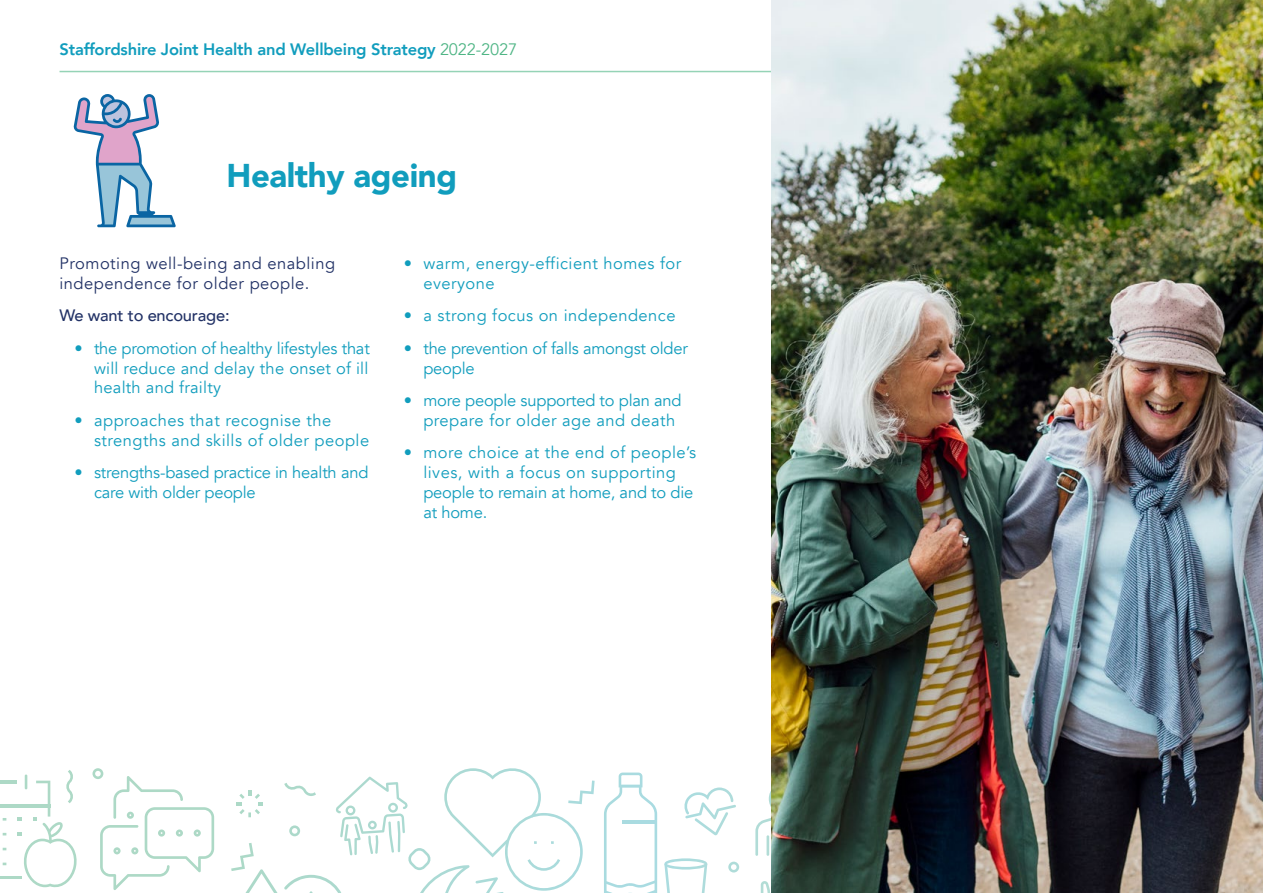
<style>
.page{position:relative;width:1263px;height:893px;background:#fff}
.page>*{position:absolute;margin:0;border:0;box-sizing:border-box;transform-origin:0 0}
.t1{font:900 32.85px "Avenir";letter-spacing:-.01em;color:#119dbd}
.t2{font:16.5px/19.8px "Avenir";letter-spacing:.015em;color:#119dbd}
.t3{font:16.5px/19.8px "Avenir";letter-spacing:-.01em;color:#119dbd}
.t4{font:16.5px/19.8px "Avenir";letter-spacing:.03em;color:#223266}
.t5{font:800 16.5px "Avenir";letter-spacing:-.01em;color:#119dbd}
.t6{font:500 16.5px "Avenir";letter-spacing:-.01em;color:#223266}
.s1{font-weight:400;color:#4fb585}
.s2{font-weight:900}
</style>
<div class="page">
<svg style="left:73px;top:94px;width:103px;height:133px"></svg>
<hr style="left:60px;top:71px;width:1143px;height:1px;background:#95d3b6">
<svg style="left:728px;top:862px;width:11px;height:10px"></svg>
<svg style="left:604px;top:772px;width:53px;height:121px"></svg>
<svg style="left:664px;top:858px;width:43px;height:35px"></svg>
<svg style="left:0;top:770px;width:77px;height:118px"></svg>
<svg style="left:684px;top:787px;width:52px;height:48px"></svg>
<svg style="left:92px;top:768px;width:122px;height:122px"></svg>
<svg style="left:231px;top:768px;width:364px;height:125px"></svg>
<svg style="left:755px;top:791px;width:16px;height:102px"></svg>
<img style="left:771px;top:0;width:492px;height:893px">
<p class="t5" style="left:60px;top:36px;width:459px">Staffordshire Joint Health and Wellbeing Strategy <span class="s1">2022-2027</span></p>
<p class="t1" style="left:226px;top:148px;width:232px">Healthy ageing</p>
<p class="t4" style="left:60px;top:254px;width:277px">Promoting well-being and enabling independence for older people.</p>
<p class="t6" style="left:60px;top:301px;width:172px">We want to encourage:</p>
<p class="t2" style="left:94px;top:338px;width:277px;text-align:justify;text-indent:-20px"><span class="s2">•</span> the promotion of healthy lifestyles that will reduce and delay the onset of ill health and frailty</p>
<p class="t2" style="left:94px;top:411px;width:277px;text-indent:-20px"><span class="s2">•</span> approaches that recognise the strengths and skills of older people</p>
<p class="t3" style="left:94px;top:463px;width:276px;text-indent:-20px"><span class="s2">•</span> strengths-based practice in health and care with older people</p>
<p class="t2" style="left:423px;top:254px;width:259px;text-indent:-20px"><span class="s2">•</span> warm, energy-efficient homes for everyone</p>
<p class="t2" style="left:404px;top:306px;width:273px"><span class="s2">•</span> a strong focus on independence</p>
<p class="t3" style="left:423px;top:338px;width:266px;text-indent:-20px"><span class="s2">•</span> the prevention of falls amongst older people</p>
<p class="t3" style="left:423px;top:391px;width:260px;text-indent:-20px"><span class="s2">•</span> more people supported to plan and prepare for older age and death</p>
<p class="t2" style="left:423px;top:443px;width:274px;text-indent:-20px"><span class="s2">•</span> more choice at the end of people’s lives, with a focus on supporting people to remain at home, and to die at home.</p>
</div>
